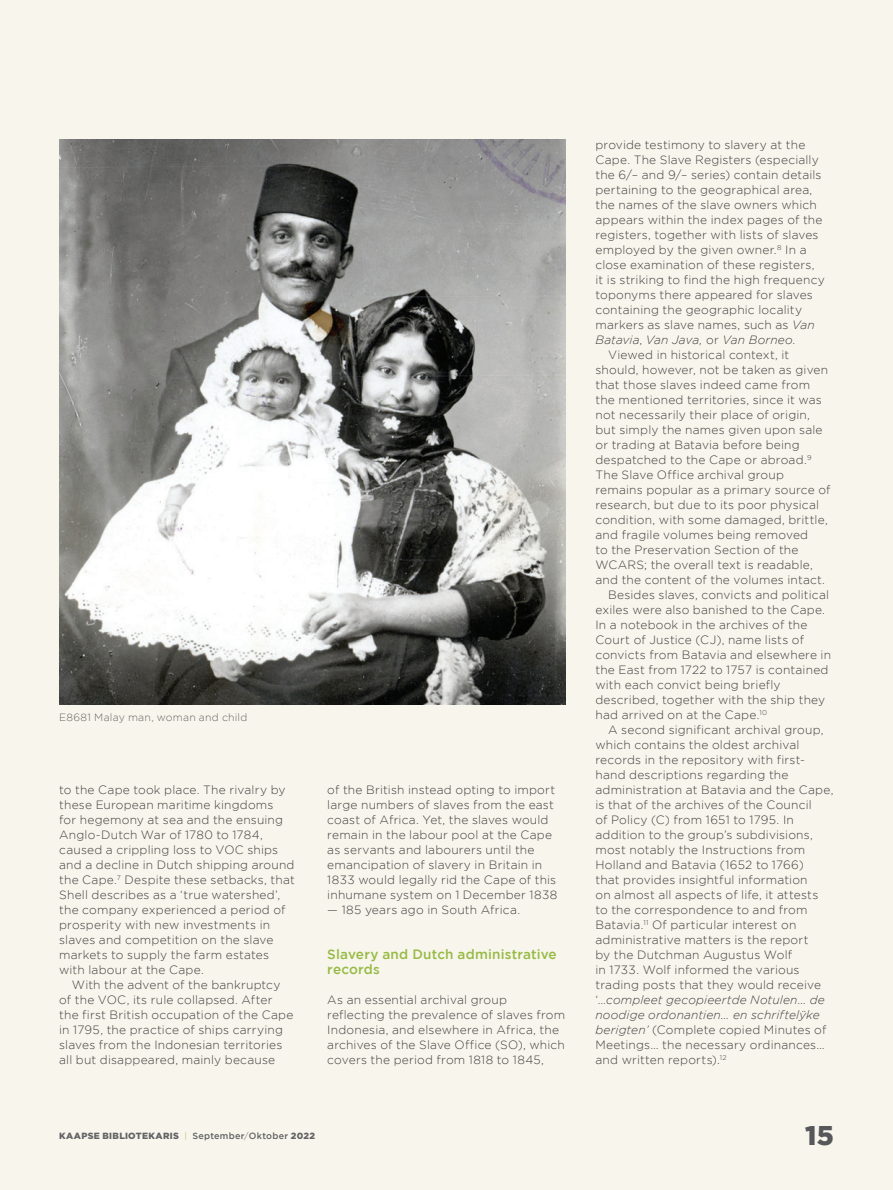
<style>
.page{position:relative;width:893px;height:1190px;background:#fff}
.page>*{position:absolute;margin:0;border:0;box-sizing:border-box;transform-origin:0 0}
.t1{font:900 27px "Gotham";color:#57585a}
.Normal__Web{font:500 13.5px/15px "Gotham";letter-spacing:.015em;color:#97ba46}
.Normal__Web-2{font:300 12px/15px "Gotham";letter-spacing:.015em;color:#3e3e3f}
.Pull_Quotes{font:300 10.5px "Gotham";letter-spacing:.02em;color:#636366}
.t2{font:900 9px "Gotham";letter-spacing:.035em;color:#636366}
.s1{font-style:italic}
.s2{font-weight:300;color:#97ba46}
.s3{font-weight:500}
.s4{font-weight:300}
</style>
<div class="page">
<div style="left:0;top:0;width:892px;height:1190px;background:#f8f6ec"></div>
<img style="left:59px;top:140px;width:506px;height:564px">
<p class="Pull_Quotes" style="left:59px;top:711px;width:189px">E8681 Malay man, woman and child</p>
<p class="Normal__Web-2" style="left:59px;top:782px;width:237px">to the Cape took place. The rivalry by these European maritime kingdoms<br>for hegemony at sea and the ensuing Anglo-Dutch War of 1780 to 1784, caused a crippling loss to VOC ships and a decline in Dutch shipping around the Cape.<sup>7</sup> Despite these setbacks, that Shell describes as a ‘true watershed’, the company experienced a period of prosperity with new investments in slaves and competition on the slave markets to supply the farm estates with labour at the Cape.</p>
<p class="Normal__Web-2" style="left:59px;top:977px;width:235px;text-indent:13px">With the advent of the bankruptcy of the VOC, its rule collapsed. After the first British occupation of the Cape in 1795, the practice of ships carrying slaves from the Indonesian territories all but disappeared, mainly because</p>
<p class="Normal__Web-2" style="left:327px;top:782px;width:231px">of the British instead opting to import large numbers of slaves from the east coast of Africa. Yet, the slaves would remain in the labour pool at the Cape as servants and labourers until the emancipation of slavery in Britain in 1833 would legally rid the Cape of this inhumane system on 1 December 1838</p>
<p class="Normal__Web-2" style="left:327px;top:902px;width:194px">— 185 years ago in South Africa.</p>
<p class="Normal__Web" style="left:327px;top:946px;width:231px">Slavery and Dutch administrative records</p>
<p class="Normal__Web-2" style="left:327px;top:992px;width:239px">As an essential archival group reflecting the prevalence of slaves from Indonesia, and elsewhere in Africa, the archives of the Slave Office (SO), which covers the period from 1818 to 1845,</p>
<p class="Normal__Web-2" style="left:595px;top:137px;width:231px">provide testimony to slavery at the Cape. The Slave Registers (especially the 6/– and 9/– series) contain details pertaining to the geographical area, the names of the slave owners which appears within the index pages of the registers, together with lists of slaves employed by the given owner.<sup>8</sup> In a close examination of these registers, it is striking to find the high frequency toponyms there appeared for slaves containing the geographic locality markers as slave names, such as <span class="s1">Van Batavia</span>, <span class="s1">Van Java,</span> or <span class="s1">Van Borneo</span>.</p>
<p class="Normal__Web-2" style="left:595px;top:347px;width:236px;text-indent:13px">Viewed in historical context, it should, however, not be taken as given that those slaves indeed came from the mentioned territories, since it was not necessarily their place of origin, but simply the names given upon sale or trading at Batavia before being despatched to the Cape or abroad.<sup>9<br></sup>The Slave Office archival group remains popular as a primary source of research, but due to its poor physical condition, with some damaged, brittle, and fragile volumes being removed<br>to the Preservation Section of the WCARS; the overall text is readable, and the content of the volumes intact.</p>
<p class="Normal__Web-2" style="left:595px;top:587px;width:237px;text-indent:13px">Besides slaves, convicts and political exiles were also banished to the Cape.<br>In a notebook in the archives of the Court of Justice (CJ), name lists of convicts from Batavia and elsewhere in the East from 1722 to 1757 is contained with each convict being briefly described, together with the ship they had arrived on at the Cape.<sup>10</sup></p>
<p class="Normal__Web-2" style="left:595px;top:722px;width:239px;text-indent:13px">A second significant archival group, which contains the oldest archival records in the repository with first&shy;hand descriptions regarding the administration at Batavia and the Cape, is that of the archives of the Council<br>of Policy (C) from 1651 to 1795. In addition to the group’s subdivisions, most notably the Instructions from Holland and Batavia (1652 to 1766)<br>that provides insightful information<br>on almost all aspects of life, it attests to the correspondence to and from Batavia.<sup>11</sup> Of particular interest on administrative matters is the report<br>by the Dutchman Augustus Wolf<br>in 1733. Wolf informed the various trading posts that they would receive ‘…<span class="s1">compleet gecopieertde Notulen… de noodige ordonantien… en schriftelÿke berigten’</span> (Complete copied Minutes of Meetings… the necessary ordinances… and written reports).<sup>12</sup></p>
<p class="t2" style="left:59px;top:1131px;width:257px">KAAPSE BIBLIOTEKARIS <span class="s2">|</span> <span class="s3">September</span><span class="s4">/</span><span class="s3">Oktober</span> 2022</p>
<h1 class="t1" style="left:804px;top:1120px;width:30px">15</h1>
</div>
